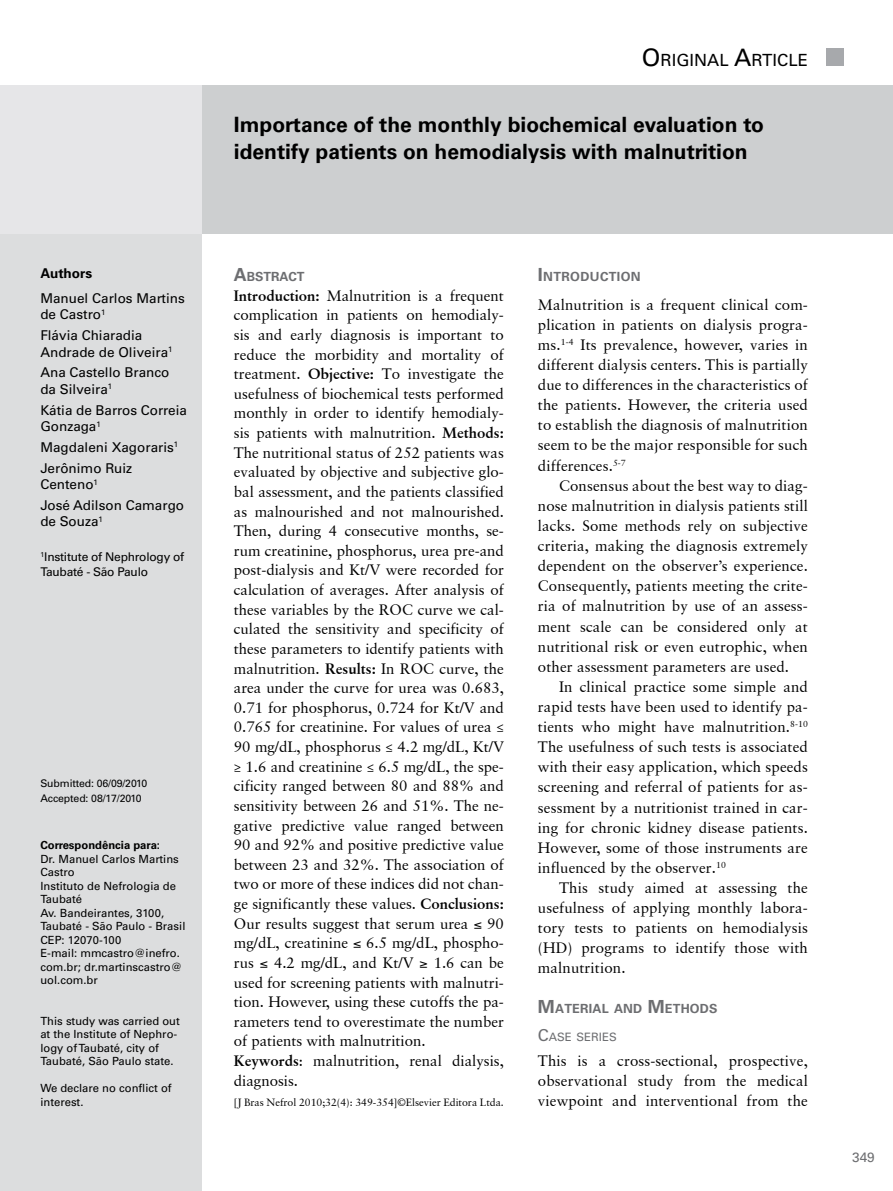
<style>
.page{position:relative;width:893px;height:1191px;background:#fff}
.page>*{position:absolute;margin:0;border:0;box-sizing:border-box;transform-origin:0 0}
.t1{font:700 21px/27px "Univers LT Std";color:#000}
.t2{font:16.8px "Univers LT Std";color:#000}
.t3{font:15px/19.6px "Garamond Retrospective S Si";color:#000;text-align:justify}
.t4{font:13.5px/16.5px "Univers LT Std";color:#000}
.t5{font:13.5px "Univers 65 Bold";color:#000}
.t6{font:13.5px "Univers LT Std";color:#6d6e71}
.t7{font:700 12.6px "Univers LT Std";letter-spacing:.015em;color:#6d6e71}
.t8{font:12px/15px "Univers LT Std";letter-spacing:-.02em;color:#000}
.t9{font:11.55px "Univers LT Std";color:#6d6e71}
.t10{font:11.25px/13.5px "Univers LT Std";color:#000}
.t11{font:700 11.25px "Univers LT Std";color:#000}
.t12{font:10.5px "Garamond Retrospective S Si";color:#000}
.t13{font:10.5px/15.6px "Univers LT Std";letter-spacing:-.01em;color:#000}
.s1{font-size:24px}
.s2{font-size:18px}
.s3{font-weight:700}
.s4{font-family:"Adobe Garamond Pro"}
.s5{font-size:16.5px}
</style>
<div class="page">
<div style="left:0;top:85px;width:202px;height:1106px;background:#dcddde"></div>
<div style="left:0;top:85px;width:893px;height:149px;background:linear-gradient(to right,#e0e0e2,#c6c8c9)"></div>
<div style="left:826px;top:49px;width:17px;height:17px;background:#a7a9ac"></div>
<p class="t5" style="left:40px;top:265px;width:53px">Authors</p>
<p class="t4" style="left:40px;top:290px;width:146px">Manuel Carlos Martins de Castro<sup>1</sup></p>
<p class="t4" style="left:40px;top:327px;width:134px">Flávia Chiaradia<br>Andrade de Oliveira<sup>1</sup></p>
<p class="t4" style="left:40px;top:364px;width:131px">Ana Castello Branco da Silveira<sup>1</sup></p>
<p class="t4" style="left:40px;top:401px;width:148px">Kátia de Barros Correia<br>Gonzaga<sup>1</sup></p>
<p class="t4" style="left:40px;top:437px;width:139px;line-height:20.7px">Magdaleni Xagoraris<sup>1<br></sup>Jerônimo Ruiz</p>
<p class="t4" style="left:40px;top:474px;width:145px;line-height:20.7px">Centeno<sup>1<br></sup>José Adilson Camargo</p>
<p class="t4" style="left:40px;top:513px;width:64px">de Souza<sup>1</sup></p>
<p class="t8" style="left:40px;top:549px;width:145px"><sup>1</sup>Institute of Nephrology of<br>Taubaté - São Paulo</p>
<p class="t13" style="left:40px;top:775px;width:108px">Submitted: 06/09/2010<br>Accepted: 08/17/2010</p>
<p class="t11" style="left:40px;top:838px;width:121px">Correspondência para:</p>
<p class="t10" style="left:40px;top:852px;width:147px">Dr. Manuel Carlos Martins<br>Castro<br>Instituto de Nefrologia de<br>Taubaté<br>Av. Bandeirantes, 3100,<br>Taubaté - São Paulo - Brasil<br>CEP: 12070-100<br>E-mail: mmcastro@inefro. com.br; dr.martinscastro@ uol.com.br</p>
<p class="t10" style="left:40px;top:1014px;width:141px">This study was carried out at the Institute of Nephro&shy;logy of Taubaté, city of<br>Taubaté, São Paulo state.</p>
<p class="t10" style="left:40px;top:1081px;width:133px">We declare no conflict of interest.</p>
<p class="t2" style="left:642px;top:50px;width:168px"><span class="s1">O</span>RIGINAL <span class="s1">A</span>RTICLE</p>
<h1 class="t1" style="left:234px;top:111px;width:531px">Importance of the monthly biochemical evaluation to identify patients on hemodialysis with malnutrition</h1>
<p class="t7" style="left:234px;top:269px;width:72px"><span class="s2">A</span>BSTRACT</p>
<p class="t3" style="left:234px;top:285px;width:272px;text-align:left"><span class="s3">Introduction:</span> Malnutrition is a frequent complication in patients on hemodialy&shy;sis and early diagnosis is important to reduce the morbidity and mortality of treatment. <span class="s3">Objective:</span> To investigate the usefulness of biochemical tests performed monthly in order to identify hemodialy&shy;sis patients with malnutrition. <span class="s3">Methods:<br></span>The nutritional status of 252 patients was evaluated by objective and subjective glo&shy;bal assessment, and the patients classified as malnourished and not malnourished.<br>Then, during 4 consecutive months, se&shy;rum creatinine, phosphorus, urea pre-and post-dialysis and Kt/V were recorded for calculation of averages. After analysis of these variables by the ROC curve we cal&shy;culated the sensitivity and specificity of these parameters to identify patients with malnutrition. <span class="s3">Results:</span> In ROC curve, the area under the curve for urea was 0.683, 0.71 for phosphorus, 0.724 for Kt/V and 0.765 for creatinine. For values of urea <span class="s4">≤ </span>90 mg/dL, phosphorus <span class="s4">≤</span> 4.2 mg/dL, Kt/V <span class="s4">≥</span> 1.6 and creatinine <span class="s4">≤</span> 6.5 mg/dL, the spe&shy;cificity ranged between 80 and 88% and sensitivity between 26 and 51%. The ne&shy;gative predictive value ranged between 90 and 92% and positive predictive value between 23 and 32%. The association of two or more of these indices did not chan&shy;ge significantly these values. <span class="s3">Conclusions:<br></span>Our results suggest that serum urea ≤ 90 mg/dL, creatinine ≤ 6.5 mg/dL, phospho&shy;rus ≤ 4.2 mg/dL, and Kt/V ≥ 1.6 can be used for screening patients with malnutri&shy;tion. However, using these cutoffs the pa&shy;rameters tend to overestimate the number of patients with malnutrition.<br><span class="s3">Keywords</span>: malnutrition, renal dialysis, diagnosis.</p>
<p class="t12" style="left:234px;top:1095px;width:271px">[J Bras Nefrol 2010;32(4): 349-354]©Elsevier Editora Ltda.</p>
<p class="t7" style="left:538px;top:269px;width:104px"><span class="s2">I</span>NTRODUCTION</p>
<p class="t3" style="left:538px;top:294px;width:272px;line-height:20.1px">Malnutrition is a frequent clinical com&shy;plication in patients on dialysis progra&shy;ms.<sup>1-4</sup> Its prevalence, however, varies in different dialysis centers. This is partially due to differences in the characteristics of the patients. However, the criteria used to establish the diagnosis of malnutrition seem to be the major responsible for such differences.<sup>5-7</sup></p>
<p class="t3" style="left:538px;top:475px;width:272px;line-height:20.1px;text-indent:21px">Consensus about the best way to diag&shy;nose malnutrition in dialysis patients still lacks. Some methods rely on subjective criteria, making the diagnosis extremely dependent on the observer’s experience.<br>Consequently, patients meeting the crite&shy;ria of malnutrition by use of an assess&shy;ment scale can be considered only at nutritional risk or even eutrophic, when other assessment parameters are used.</p>
<p class="t3" style="left:538px;top:676px;width:272px;line-height:20.1px;text-indent:21px">In clinical practice some simple and rapid tests have been used to identify pa&shy;tients who might have malnutrition.<sup>8-10<br></sup>The usefulness of such tests is associated with their easy application, which speeds screening and referral of patients for as&shy;sessment by a nutritionist trained in car&shy;ing for chronic kidney disease patients.<br>However, some of those instruments are influenced by the observer.<sup>10</sup></p>
<p class="t3" style="left:538px;top:877px;width:272px;line-height:20.1px;text-indent:21px">This study aimed at assessing the usefulness of applying monthly labora&shy;tory tests to patients on hemodialysis (HD) programs to identify those with malnutrition.</p>
<p class="t7" style="left:538px;top:1001px;width:181px"><span class="s2">M</span>ATERIAL AND <span class="s2">M</span>ETHODS</p>
<p class="t9" style="left:538px;top:1030px;width:80px"><span class="s5">C</span>ASE SERIES</p>
<p class="t3" style="left:538px;top:1050px;width:271px;line-height:20.1px">This is a cross-sectional, prospective, observational study from the medical viewpoint and interventional from the</p>
<p class="t6" style="left:852px;top:1149px;width:24px">349</p>
</div>
